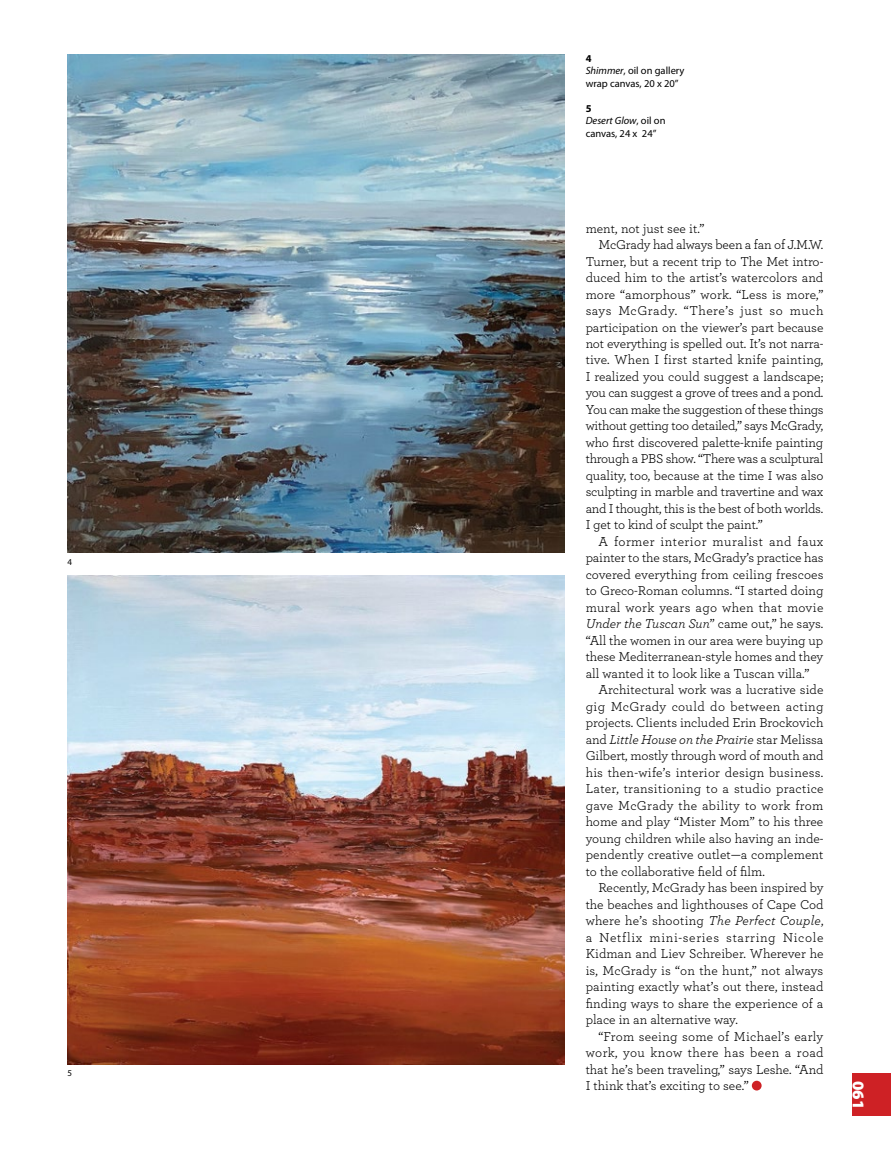
<style>
.page{position:relative;width:891px;height:1161px;background:#fff}
.page>*{position:absolute;margin:0;border:0;box-sizing:border-box;transform-origin:0 0}
.t1{font:900 16.4px "Myriad Pro";color:#fff}
.t2{font:13.6px "Archer";color:#000}
.t3{font:13.6px "Archer";letter-spacing:.02em;color:#000}
.t4{font:13.6px "Archer";letter-spacing:.025em;color:#000}
.t5{font:13.6px "Archer";letter-spacing:-.02em;color:#000}
.t6{font:13.6px "Archer";letter-spacing:-.025em;color:#000}
.t7{font:italic 13.6px "Archer";letter-spacing:-.005em;color:#000}
.t8{font:13.6px "Archer";letter-spacing:.05em;color:#000}
.t9{font:13.6px "Archer";letter-spacing:.04em;color:#000}
.t10{font:13.6px "Archer";letter-spacing:.035em;color:#000}
.t11{font:13.6px "Archer";letter-spacing:.03em;color:#000}
.t12{font:10.4px/12.4px "Myriad Pro";color:#000}
.t13{font:9px "Myriad Pro";color:#000}
.s1{font-weight:700}
.s2{font-style:italic}
.s3{font-style:normal}
</style>
<div class="page">
<div style="left:853px;top:1074px;width:38px;height:42px;background:#ce2125"></div>
<div style="left:752px;top:1081px;width:10px;height:10px;background:#ce2125;border-radius:50%"></div>
<img style="left:68px;top:54px;width:496px;height:499px">
<img style="left:68px;top:575px;width:496px;height:490px">
<p class="t13" style="left:68px;top:557px;width:6px">4</p>
<p class="t13" style="left:68px;top:1068px;width:6px">5</p>
<p class="t12" style="left:586px;top:52px;width:100px"><span class="s1">4<br></span><span class="s2">Shimmer</span>, oil on gallery wrap canvas, 20 x 20”</p>
<p class="t12" style="left:586px;top:102px;width:81px"><span class="s1">5<br></span><span class="s2">Desert Glow</span>, oil on canvas, 24 x 24”</p>
<p class="t2" style="left:586px;top:219px;width:120px">ment, not just see it.”</p>
<p class="t2" style="left:598px;top:235px;width:227px">McGrady had always been a fan of J.M.W.</p>
<p class="t2" style="left:586px;top:252px;width:239px">Turner, but a recent trip to The Met intro-</p>
<p class="t2" style="left:586px;top:268px;width:239px">duced him to the artist’s watercolors and</p>
<p class="t2" style="left:586px;top:285px;width:239px">more “amorphous” work. “Less is more,”</p>
<p class="t9" style="left:586px;top:301px;width:239px">says McGrady. “There’s just so much</p>
<p class="t2" style="left:586px;top:318px;width:239px">participation on the viewer’s part because</p>
<p class="t2" style="left:586px;top:334px;width:239px">not everything is spelled out. It’s not narra-</p>
<p class="t2" style="left:586px;top:351px;width:239px">tive. When I first started knife painting,</p>
<p class="t2" style="left:586px;top:367px;width:239px">I realized you could suggest a landscape;</p>
<p class="t2" style="left:586px;top:384px;width:239px">you can suggest a grove of trees and a pond.</p>
<p class="t6" style="left:586px;top:400px;width:239px">You can make the suggestion of these things</p>
<p class="t5" style="left:586px;top:417px;width:239px">without getting too detailed,” says McGrady,</p>
<p class="t2" style="left:586px;top:433px;width:239px">who first discovered palette-knife painting</p>
<p class="t6" style="left:586px;top:450px;width:239px">through a PBS show. “There was a sculptural</p>
<p class="t2" style="left:586px;top:466px;width:239px">quality, too, because at the time I was also</p>
<p class="t2" style="left:586px;top:483px;width:239px">sculpting in marble and travertine and wax</p>
<p class="t5" style="left:586px;top:499px;width:239px">and I thought, this is the best of both worlds.</p>
<p class="t2" style="left:586px;top:516px;width:179px">I get to kind of sculpt the paint.”</p>
<p class="t10" style="left:598px;top:532px;width:226px">A former interior muralist and faux</p>
<p class="t2" style="left:586px;top:549px;width:239px">painter to the stars, McGrady’s practice has</p>
<p class="t2" style="left:586px;top:565px;width:239px">covered everything from ceiling frescoes</p>
<p class="t2" style="left:586px;top:582px;width:239px">to Greco-Roman columns. “I started doing</p>
<p class="t4" style="left:586px;top:598px;width:239px">mural work years ago when that movie</p>
<p class="t7" style="left:586px;top:614px;width:239px">Under the Tuscan Sun<span class="s3">” came out,” he says.</span></p>
<p class="t2" style="left:586px;top:631px;width:239px">“All the women in our area were buying up</p>
<p class="t2" style="left:586px;top:648px;width:239px">these Mediterranean-style homes and they</p>
<p class="t2" style="left:586px;top:664px;width:225px">all wanted it to look like a Tuscan villa.”</p>
<p class="t2" style="left:598px;top:681px;width:227px">Architectural work was a lucrative side</p>
<p class="t11" style="left:586px;top:697px;width:239px">gig McGrady could do between acting</p>
<p class="t2" style="left:586px;top:714px;width:239px">projects. Clients included Erin Brockovich</p>
<p class="t7" style="left:586px;top:730px;width:239px"><span class="s3">and</span> Little House on the Prairie <span class="s3">star Melissa</span></p>
<p class="t2" style="left:586px;top:747px;width:239px">Gilbert, mostly through word of mouth and</p>
<p class="t3" style="left:586px;top:763px;width:239px">his then-wife’s interior design business.</p>
<p class="t3" style="left:586px;top:780px;width:239px">Later, transitioning to a studio practice</p>
<p class="t4" style="left:586px;top:796px;width:239px">gave McGrady the ability to work from</p>
<p class="t2" style="left:586px;top:813px;width:239px">home and play “Mister Mom” to his three</p>
<p class="t2" style="left:586px;top:829px;width:239px">young children while also having an inde-</p>
<p class="t2" style="left:586px;top:846px;width:239px">pendently creative outlet—a complement</p>
<p class="t2" style="left:586px;top:862px;width:181px">to the collaborative field of film.</p>
<p class="t2" style="left:598px;top:879px;width:227px">Recently, McGrady has been inspired by</p>
<p class="t2" style="left:586px;top:895px;width:239px">the beaches and lighthouses of Cape Cod</p>
<p class="t2" style="left:586px;top:911px;width:239px">where he’s shooting <span class="s2">The Perfect Couple</span>,</p>
<p class="t8" style="left:586px;top:928px;width:239px">a Netflix mini-series starring Nicole</p>
<p class="t2" style="left:586px;top:944px;width:239px">Kidman and Liev Schreiber. Wherever he</p>
<p class="t2" style="left:586px;top:961px;width:239px">is, McGrady is “on the hunt,” not always</p>
<p class="t2" style="left:586px;top:977px;width:239px">painting exactly what’s out there, instead</p>
<p class="t2" style="left:586px;top:994px;width:239px">finding ways to share the experience of a</p>
<p class="t2" style="left:586px;top:1010px;width:154px">place in an alternative way.</p>
<p class="t3" style="left:598px;top:1027px;width:227px">“From seeing some of Michael’s early</p>
<p class="t4" style="left:586px;top:1043px;width:239px">work, you know there has been a road</p>
<p class="t2" style="left:586px;top:1060px;width:239px">that he’s been traveling,” says Leshe. “And</p>
<p class="t2" style="left:586px;top:1076px;width:165px">I think that’s exciting to see.”</p>
<p class="t1" style="left:868px;top:1081px;width:30px;rotate:90deg">061</p>
</div>
